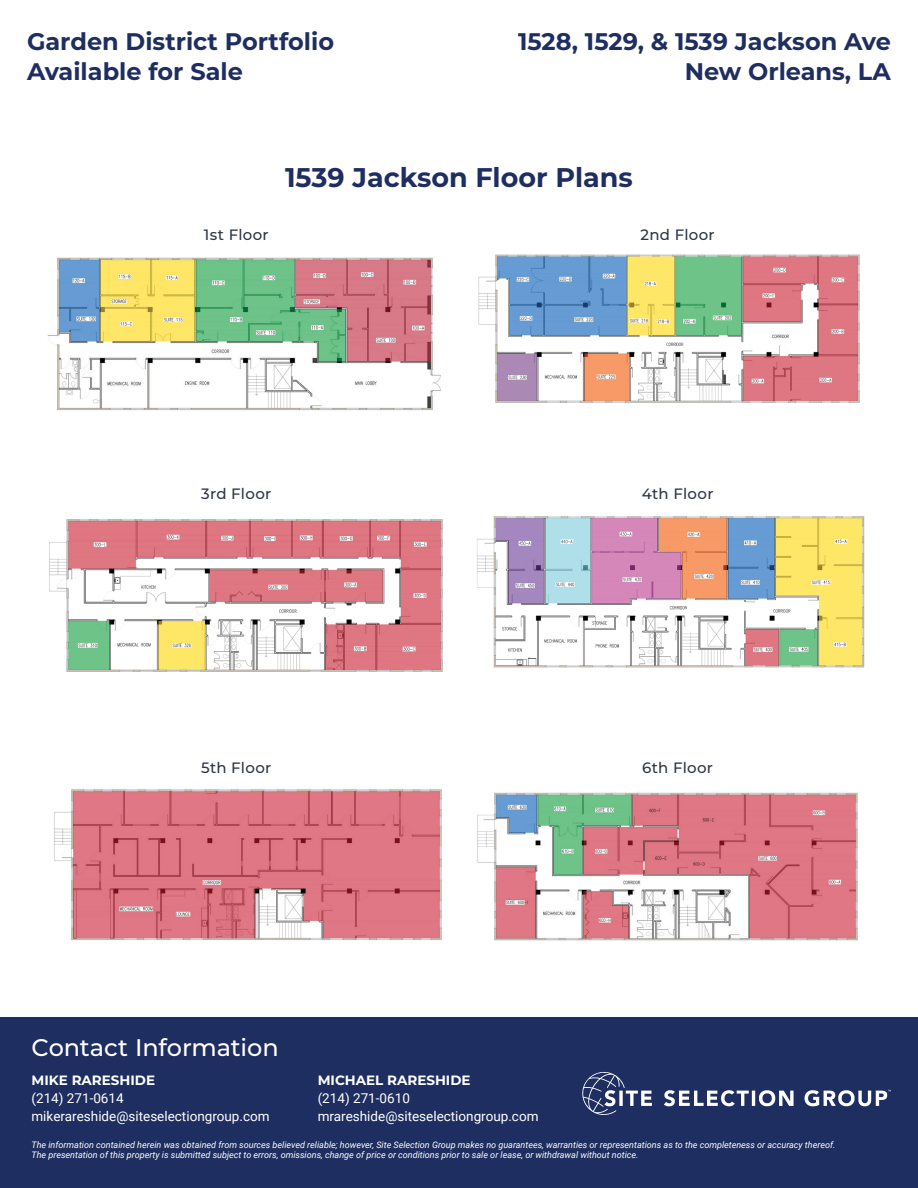
<style>
.page{position:relative;width:918px;height:1188px;background:#fff}
.page>*{position:absolute;margin:0;border:0;box-sizing:border-box;transform-origin:0 0}
.p_h2{font:700 27px "Montserrat";color:#1f2e60}
.p_h1{font:700 24px/30px "Montserrat";color:#1f2e60}
.t1{font:500 24px "Montserrat";letter-spacing:-.005em;color:#fff}
.p_h4{font:500 15px "Montserrat";letter-spacing:.02em;color:#2d3545}
.t2{font:13.5px/18px "Roboto";color:#fff}
.t3{font:700 13.5px "Montserrat";color:#fff}
.t4{font:italic 9px/10.5px "Roboto";color:#fff}
</style>
<div class="page">
<img style="left:477px;top:516px;width:388px;height:152px">
<img style="left:49px;top:519px;width:394px;height:153px">
<img style="left:477px;top:792px;width:381px;height:149px">
<img style="left:54px;top:789px;width:388px;height:151px">
<img style="left:478px;top:254px;width:382px;height:149px">
<img style="left:47px;top:257px;width:394px;height:153px">
<div style="left:0;top:1017px;width:918px;height:171px;background:#1f2e60"></div>
<svg style="left:582px;top:1072px;width:309px;height:43px"></svg>
<h2 class="p_h1" style="left:27px;top:26px;width:309px">Garden District Portfolio<br>Available for Sale</h2>
<p class="p_h1" style="left:518px;top:26px;width:374px">1528, 1529, &amp; 1539 Jackson Ave</p>
<p class="p_h1" style="left:685px;top:56px;width:208px">New Orleans, LA</p>
<p class="p_h4" style="left:204px;top:224px;width:66px">1st Floor</p>
<p class="p_h2" style="left:285px;top:158px;width:349px">1539 Jackson Floor Plans</p>
<p class="p_h4" style="left:641px;top:224px;width:76px">2nd Floor</p>
<p class="p_h4" style="left:201px;top:483px;width:72px">3rd Floor</p>
<p class="p_h4" style="left:642px;top:483px;width:73px">4th Floor</p>
<p class="p_h4" style="left:201px;top:757px;width:72px">5th Floor</p>
<p class="p_h4" style="left:642px;top:757px;width:72px">6th Floor</p>
<h2 class="t1" style="left:32px;top:1031px;width:249px">Contact Information</h2>
<h3 class="t3" style="left:32px;top:1070px;width:125px">MIKE RARESHIDE</h3>
<h3 class="t2" style="left:32px;top:1089px;width:240px">(214) 271-0614 mikerareshide@siteselectiongroup.com</h3>
<h3 class="t3" style="left:318px;top:1070px;width:154px">MICHAEL RARESHIDE</h3>
<h3 class="t2" style="left:318px;top:1089px;width:222px">(214) 271-0610 mrareshide@siteselectiongroup.com</h3>
<p class="t4" style="left:32px;top:1139px;width:805px">The information contained herein was obtained from sources believed reliable; however, Site Selection Group makes no guarantees, warranties or representations as to the completeness or accuracy thereof.<br>The presentation of this property is submitted subject to errors, omissions, change of price or conditions prior to sale or lease, or withdrawal without notice.</p>
</div>
